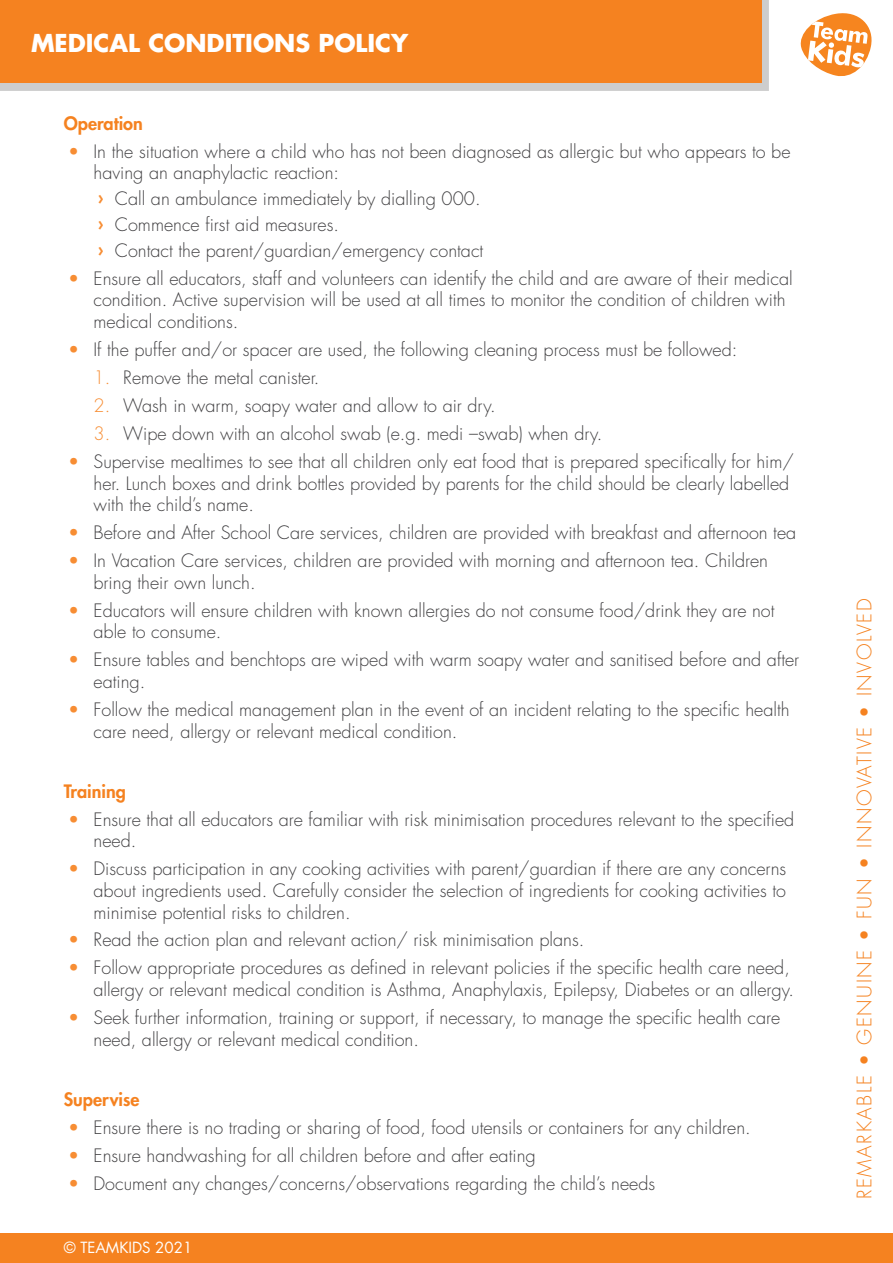
<style>
.page{position:relative;width:893px;height:1263px;background:#fff}
.page>*{position:absolute;margin:0;border:0;box-sizing:border-box;transform-origin:0 0}
.t1{font:700 24px "Futura Std";color:#fff}
.t2{font:300 19.5px "Futura Std";letter-spacing:.08em;color:#f58220}
.t3{font:300 18px/21.6px "Futura Std";color:#414042}
.t4{font:800 18px "Futura Std";color:#f58220}
.t5{font:15px "Futura Std";color:#fff}
.s1{color:#f78d33}
.s2{font-weight:800;color:#f78d33}
</style>
<div class="page">
<div style="left:0;top:0;width:769px;height:90px;background:#cdcdcd"></div>
<div style="left:0;top:0;width:761px;height:83px;background:#f58220"></div>
<svg style="left:801px;top:13px;width:70px;height:63px"></svg>
<div style="left:0;top:1233px;width:893px;height:30px;background:#f58220"></div>
<h1 class="t1" style="left:31px;top:29px;width:379px">MEDICAL CONDITIONS POLICY</h1>
<p class="t4" style="left:64px;top:114px;width:81px">Operation</p>
<p class="t3" style="left:94px;top:142px;width:698px;text-indent:-26px"><span class="s1">•</span> In the situation where a child who has not been diagnosed as allergic but who appears to be having an anaphylactic reaction:</p>
<p class="t3" style="left:98px;top:187px;width:387px;line-height:26px"><span class="s2">›</span> Call an ambulance immediately by dialling 000. <span class="s2">›</span> Commence first aid measures.<br><span class="s2">›</span> Contact the parent/guardian/emergency contact</p>
<p class="t3" style="left:94px;top:269px;width:701px;text-indent:-26px"><span class="s1">•</span> Ensure all educators, staff and volunteers can identify the child and are aware of their medical condition. Active supervision will be used at all times to monitor the condition of children with medical conditions.</p>
<p class="t3" style="left:68px;top:340px;width:671px"><span class="s1">•</span> If the puffer and/or spacer are used, the following cleaning process must be followed:</p>
<p class="t3" style="left:94px;top:368px;width:227px"><span class="s1">1.</span> Remove the metal canister.</p>
<p class="t3" style="left:94px;top:396px;width:404px"><span class="s1">2.</span> Wash in warm, soapy water and allow to air dry.</p>
<p class="t3" style="left:94px;top:424px;width:510px"><span class="s1">3.</span> Wipe down with an alcohol swab (e.g. medi –swab) when dry.</p>
<p class="t3" style="left:94px;top:452px;width:702px;text-indent:-26px"><span class="s1">•</span> Supervise mealtimes to see that all children only eat food that is prepared specifically for him/ her. Lunch boxes and drink bottles provided by parents for the child should be clearly labelled with the child’s name.</p>
<p class="t3" style="left:68px;top:523px;width:730px"><span class="s1">•</span> Before and After School Care services, children are provided with breakfast and afternoon tea</p>
<p class="t3" style="left:94px;top:551px;width:676px;text-indent:-26px"><span class="s1">•</span> In Vacation Care services, children are provided with morning and afternoon tea. Children bring their own lunch.</p>
<p class="t3" style="left:94px;top:601px;width:682px;text-indent:-26px"><span class="s1">•</span> Educators will ensure children with known allergies do not consume food/drink they are not able to consume.</p>
<p class="t3" style="left:94px;top:650px;width:707px;text-indent:-26px"><span class="s1">•</span> Ensure tables and benchtops are wiped with warm soapy water and sanitised before and after eating.</p>
<p class="t3" style="left:94px;top:700px;width:698px;text-indent:-26px"><span class="s1">•</span> Follow the medical management plan in the event of an incident relating to the specific health care need, allergy or relevant medical condition.</p>
<p class="t4" style="left:64px;top:782px;width:64px">Training</p>
<p class="t3" style="left:94px;top:810px;width:702px;text-indent:-26px"><span class="s1">•</span> Ensure that all educators are familiar with risk minimisation procedures relevant to the specified need.</p>
<p class="t3" style="left:94px;top:859px;width:694px;text-align:justify;text-indent:-26px"><span class="s1">•</span> Discuss participation in any cooking activities with parent/guardian if there are any concerns about ingredients used. Carefully consider the selection of ingredients for cooking activities to minimise potential risks to children.</p>
<p class="t3" style="left:68px;top:930px;width:518px"><span class="s1">•</span> Read the action plan and relevant action/ risk minimisation plans.</p>
<p class="t3" style="left:68px;top:958px;width:728px;text-align:right"><span class="s1">•</span> Follow appropriate procedures as defined in relevant policies if the specific health care need, allergy or relevant medical condition is Asthma, Anaphylaxis, Epilepsy, Diabetes or an allergy.</p>
<p class="t3" style="left:94px;top:1008px;width:688px;text-indent:-26px"><span class="s1">•</span> Seek further information, training or support, if necessary, to manage the specific health care need, allergy or relevant medical condition.</p>
<p class="t4" style="left:64px;top:1090px;width:77px">Supervise</p>
<p class="t3" style="left:68px;top:1118px;width:684px"><span class="s1">•</span> Ensure there is no trading or sharing of food, food utensils or containers for any children.</p>
<p class="t3" style="left:68px;top:1146px;width:469px"><span class="s1">•</span> Ensure handwashing for all children before and after eating</p>
<p class="t3" style="left:68px;top:1174px;width:589px"><span class="s1">•</span> Document any changes/concerns/observations regarding the child’s needs</p>
<p class="t5" style="left:64px;top:1239px;width:130px">© TEAMKIDS 2021</p>
<p class="t2" style="left:855px;top:1199px;width:602px;rotate:-90deg">REMARKABLE • GENUINE • FUN • INNOVATIVE • INVOLVED</p>
</div>
